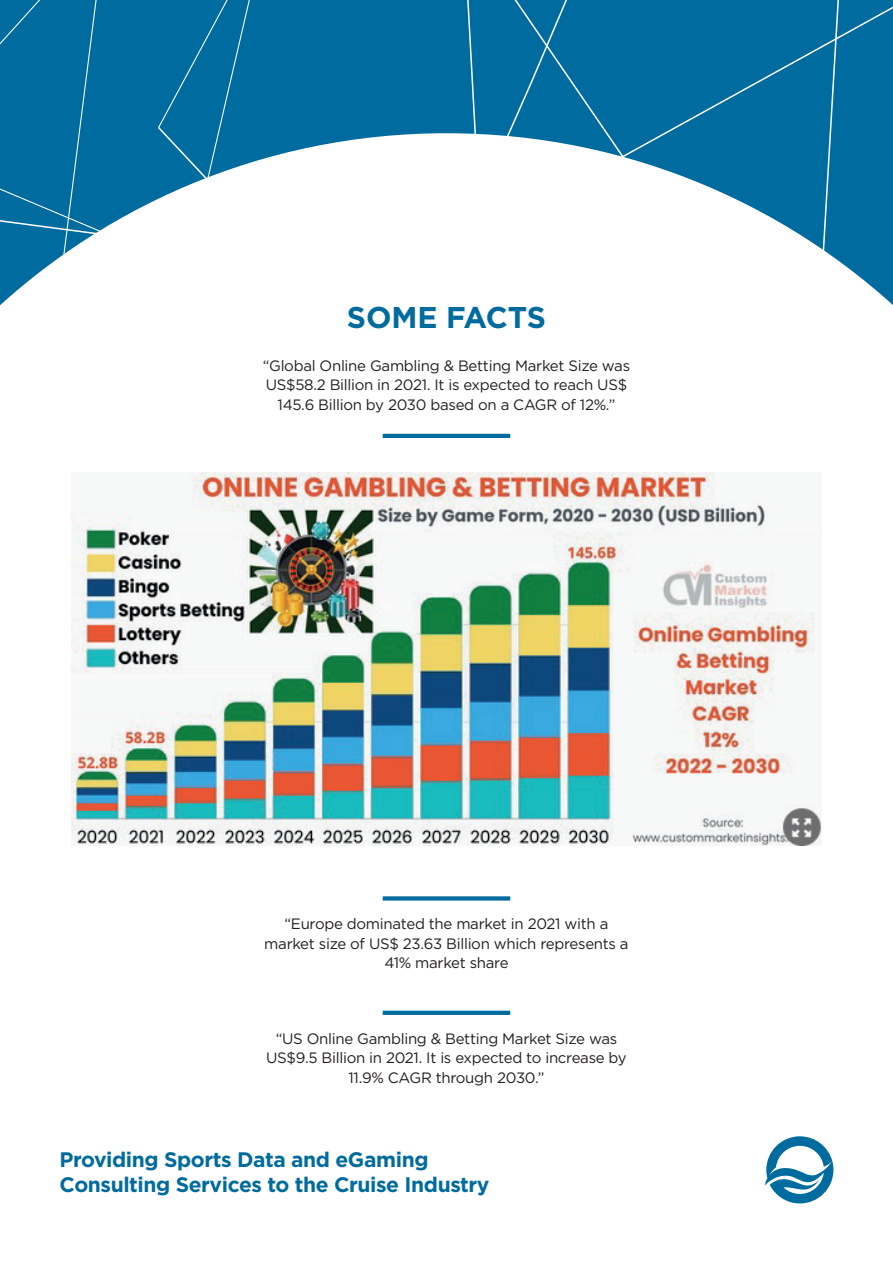
<style>
.page{position:relative;width:893px;height:1263px;background:#fff}
.page>*{position:absolute;margin:0;border:0;box-sizing:border-box;transform-origin:0 0}
.t1{font:700 30px "Arson Pro";color:#006b9e}
.t2{font:700 21px/25.5px "Arson Pro";letter-spacing:-.02em;color:#006b9e}
.t3{font:15px/19.5px "Arson Pro";letter-spacing:-.02em;color:#231f20;text-align:center}
</style>
<div class="page">
<div style="left:340px;top:23px;width:20px;height:21px;background:#006b9e;border-radius:50%"></div>
<svg style="left:0;top:0;width:359px;height:535px"></svg>
<svg style="left:0;top:118px;width:285px;height:142px"></svg>
<img style="left:72px;top:472px;width:749px;height:374px">
<svg style="left:427px;top:0;width:466px;height:438px"></svg>
<hr style="left:383px;top:434px;width:127px;height:4px;background:#006b9e">
<svg style="left:383px;top:896px;width:127px;height:4px"></svg>
<svg style="left:383px;top:1011px;width:127px;height:4px"></svg>
<svg style="left:765px;top:1136px;width:68px;height:67px"></svg>
<h1 class="t1" style="left:347px;top:300px;width:201px">SOME FACTS</h1>
<p class="t3" style="left:263px;top:355px;width:369px">“Global Online Gambling &amp; Betting Market Size was<br>US$58.2 Billion in 2021. It is expected to reach US$<br>145.6 Billion by 2030 based on a CAGR of 12%.”</p>
<p class="t3" style="left:264px;top:914px;width:366px">“Europe dominated the market in 2021 with a market size of US$ 23.63 Billion which represents a<br>41% market share</p>
<p class="t3" style="left:266px;top:1029px;width:362px">“US Online Gambling &amp; Betting Market Size was<br>US$9.5 Billion in 2021. It is expected to increase by<br>11.9% CAGR through 2030.”</p>
<h2 class="t2" style="left:60px;top:1146px;width:431px">Providing Sports Data and eGaming<br>Consulting Services to the Cruise Industry</h2>
</div>
